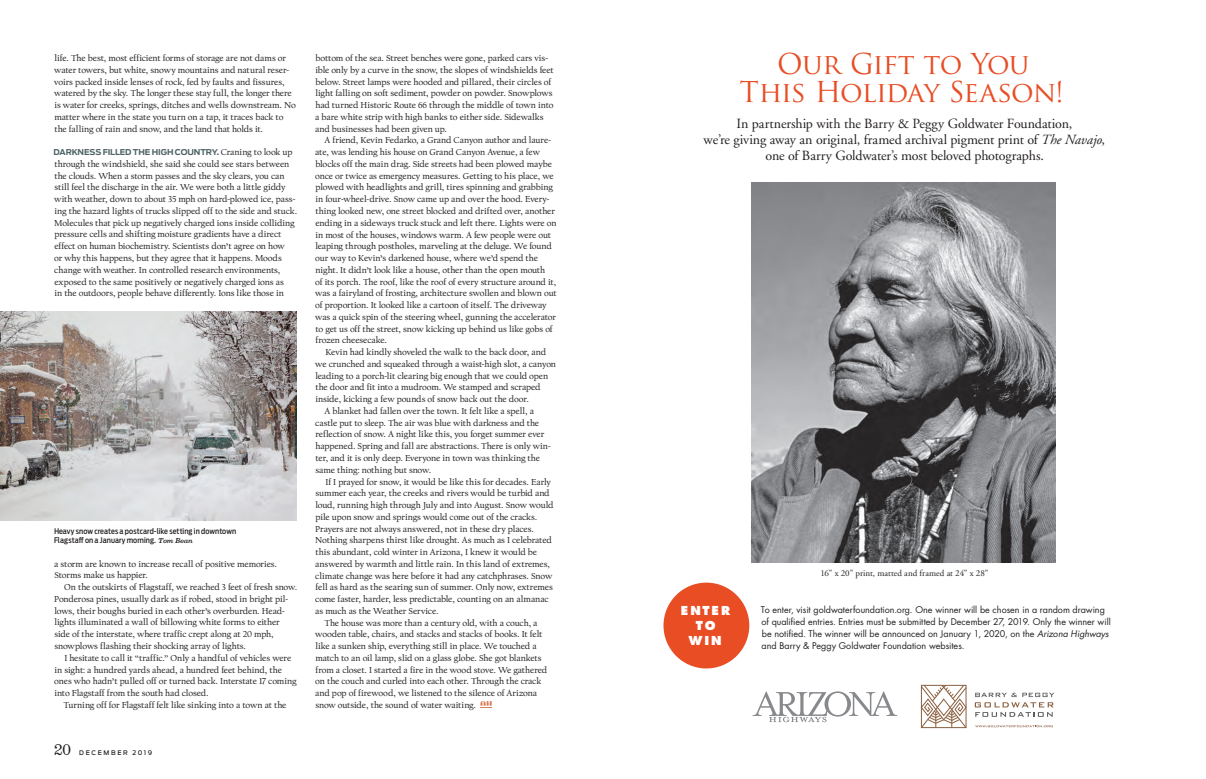
<style>
.page{position:relative;width:1206px;height:779px;background:#fff}
.page>*{position:absolute;margin:0;border:0;box-sizing:border-box;transform-origin:0 0}
.t1{font:28px/28px "Trajan Pro";letter-spacing:-.035em;color:#e84d24;text-align:center}
.t2{font:14px/16px "Adobe Garamond";letter-spacing:-.005em;color:#231f20;text-align:center}
.t3{font:800 12px/15px "Futura";letter-spacing:.155em;color:#fff;text-align:center}
.t4{font:9px/11.8px "Californian FB Text";letter-spacing:-.01em;color:#231f20}
.t5{font:9px/12px "Futura";color:#231f20}
.t6{font:9px "Adobe Garamond";letter-spacing:.005em;color:#231f20}
.t7{font:700 8px "Antenna";letter-spacing:-.015em;color:#4c6265}
.t8{font:500 7.8px/9.7px "Antenna Cond";letter-spacing:.01em;color:#231f20}
.t9{font:500 6.2px "Antenna";letter-spacing:.26em;color:#231f20}
.s1{font-family:"Californian FB Text";font-weight:400;font-size:9px;color:#231f20}
.s2{font-family:"Belizio";font-style:italic;font-size:6.5px}
.s3{font-family:"Belizio";font-weight:400;font-size:14px}
.s4{font-style:italic}
</style>
<div class="page">
<img style="left:0;top:311px;width:297px;height:209px">
<svg style="left:480px;top:701px;width:12px;height:5px"></svg>
<img style="left:752px;top:182px;width:303px;height:380px">
<svg style="left:752px;top:691px;width:145px;height:31px"></svg>
<div style="left:664px;top:582px;width:85px;height:86px;background:#e84d24;border-radius:50%"></div>
<svg style="left:920px;top:684px;width:47px;height:44px"></svg>
<svg style="left:975px;top:692px;width:79px;height:24px"></svg>
<svg style="left:975px;top:725px;width:78px;height:2px"></svg>
<p class="t4" style="left:54px;top:52px;width:243px">life. The best, most efficient forms of storage are not dams or water towers, but white, snowy mountains and natural reser&shy;voirs packed inside lenses of rock, fed by faults and fissures, watered by the sky. The longer these stay full, the longer there is water for creeks, springs, ditches and wells downstream. No matter where in the state you turn on a tap, it traces back to the falling of rain and snow, and the land that holds it.</p>
<p class="t7" style="left:53px;top:147px;width:240px">DARKNESS FILLED THE HIGH COUNTRY. <span class="s1">Craning to look up</span></p>
<p class="t4" style="left:54px;top:158px;width:245px">through the windshield, she said she could see stars between the clouds. When a storm passes and the sky clears, you can still feel the discharge in the air. We were both a little giddy with weather, down to about 35 mph on hard-plowed ice, pass&shy;ing the hazard lights of trucks slipped off to the side and stuck.<br>Molecules that pick up negatively charged ions inside colliding pressure cells and shifting moisture gradients have a direct effect on human biochemistry. Scientists don’t agree on how<br>or why this happens, but they agree that it happens. Moods change with weather. In controlled research environments, exposed to the same positively or negatively charged ions as<br>in the outdoors, people behave differently. Ions like those in</p>
<p class="t8" style="left:54px;top:526px;width:184px">Heavy snow creates a postcard-like setting in downtown<br>Flagstaff on a January morning. <span class="s2">Tom Bean</span></p>
<p class="t4" style="left:54px;top:558px;width:224px">a storm are known to increase recall of positive memories.<br>Storms make us happier.</p>
<p class="t4" style="left:54px;top:581px;width:244px;text-indent:10px">On the outskirts of Flagstaff, we reached 3 feet of fresh snow.<br>Ponderosa pines, usually dark as if robed, stood in bright pil&shy;lows, their boughs buried in each other’s overburden. Head&shy;lights illuminated a wall of billowing white forms to either side of the interstate, where traffic crept along at 20 mph, snowplows flashing their shocking array of lights.</p>
<p class="t4" style="left:54px;top:652px;width:244px;text-indent:10px">I hesitate to call it “traffic.” Only a handful of vehicles were in sight: a hundred yards ahead, a hundred feet behind, the ones who hadn’t pulled off or turned back. Interstate 17 coming into Flagstaff from the south had closed.</p>
<p class="t4" style="left:64px;top:699px;width:224px">Turning off for Flagstaff felt like sinking into a town at the</p>
<p class="t9" style="left:54px;top:748px;width:100px"><span class="s3">20</span> DECEMBER 2019</p>
<p class="t4" style="left:315px;top:52px;width:240px">bottom of the sea. Street benches were gone, parked cars vis&shy;ible only by a curve in the snow, the slopes of windshields feet below. Street lamps were hooded and pillared, their circles of light falling on soft sediment, powder on powder. Snowplows had turned Historic Route 66 through the middle of town into a bare white strip with high banks to either side. Sidewalks and businesses had been given up.</p>
<p class="t4" style="left:315px;top:135px;width:243px;text-indent:9px">A friend, Kevin Fedarko, a Grand Canyon author and laure&shy;ate, was lending his house on Grand Canyon Avenue, a few blocks off the main drag. Side streets had been plowed maybe once or twice as emergency measures. Getting to his place, we plowed with headlights and grill, tires spinning and grabbing in four-wheel-drive. Snow came up and over the hood. Every&shy;thing looked new, one street blocked and drifted over, another ending in a sideways truck stuck and left there. Lights were on in most of the houses, windows warm. A few people were out leaping through postholes, marveling at the deluge. We found our way to Kevin’s darkened house, where we’d spend the night. It didn’t look like a house, other than the open mouth<br>of its porch. The roof, like the roof of every structure around it, was a fairyland of frosting, architecture swollen and blown out of proportion. It looked like a cartoon of itself. The driveway was a quick spin of the steering wheel, gunning the accelerator to get us off the street, snow kicking up behind us like gobs of frozen cheesecake.</p>
<p class="t4" style="left:325px;top:346px;width:222px">Kevin had kindly shoveled the walk to the back door, and</p>
<p class="t4" style="left:315px;top:358px;width:242px">we crunched and squeaked through a waist-high slot, a canyon</p>
<p class="t4" style="left:315px;top:370px;width:234px">leading to a porch-lit clearing big enough that we could open</p>
<p class="t4" style="left:315px;top:381px;width:227px">the door and fit into a mudroom. We stamped and scraped</p>
<p class="t4" style="left:315px;top:393px;width:215px">inside, kicking a few pounds of snow back out the door.</p>
<p class="t4" style="left:325px;top:405px;width:211px">A blanket had fallen over the town. It felt like a spell, a</p>
<p class="t4" style="left:315px;top:417px;width:225px">castle put to sleep. The air was blue with darkness and the</p>
<p class="t4" style="left:315px;top:428px;width:230px">reflection of snow. A night like this, you forget summer ever</p>
<p class="t4" style="left:315px;top:440px;width:237px">happened. Spring and fall are abstractions. There is only win-</p>
<p class="t4" style="left:315px;top:452px;width:226px">ter, and it is only deep. Everyone in town was thinking the</p>
<p class="t4" style="left:315px;top:464px;width:117px">same thing: nothing but snow.</p>
<p class="t4" style="left:325px;top:475px;width:227px">If I prayed for snow, it would be like this for decades. Early</p>
<p class="t4" style="left:315px;top:487px;width:236px">summer each year, the creeks and rivers would be turbid and</p>
<p class="t4" style="left:315px;top:499px;width:240px">loud, running high through July and into August. Snow would</p>
<p class="t4" style="left:316px;top:511px;width:223px">pile upon snow and springs would come out of the cracks.</p>
<p class="t4" style="left:315px;top:522px;width:220px">Prayers are not always answered, not in these dry places.</p>
<p class="t4" style="left:315px;top:534px;width:238px">Nothing sharpens thirst like drought. As much as I celebrated</p>
<p class="t4" style="left:315px;top:546px;width:223px">this abundant, cold winter in Arizona, I knew it would be</p>
<p class="t4" style="left:315px;top:558px;width:236px">answered by warmth and little rain. In this land of extremes,</p>
<p class="t4" style="left:315px;top:569px;width:239px">climate change was here before it had any catchphrases. Snow</p>
<p class="t4" style="left:316px;top:581px;width:239px">fell as hard as the searing sun of summer. Only now, extremes</p>
<p class="t4" style="left:315px;top:593px;width:235px">come faster, harder, less predictable, counting on an almanac</p>
<p class="t4" style="left:315px;top:605px;width:125px">as much as the Weather Service.</p>
<p class="t4" style="left:325px;top:616px;width:214px">The house was more than a century old, with a couch, a</p>
<p class="t4" style="left:315px;top:628px;width:229px">wooden table, chairs, and stacks and stacks of books. It felt</p>
<p class="t4" style="left:315px;top:640px;width:223px">like a sunken ship, everything still in place. We touched a</p>
<p class="t4" style="left:315px;top:652px;width:228px">match to an oil lamp, slid on a glass globe. She got blankets</p>
<p class="t4" style="left:316px;top:664px;width:233px">from a closet. I started a fire in the wood stove. We gathered</p>
<p class="t4" style="left:315px;top:675px;width:227px">on the couch and curled into each other. Through the crack</p>
<p class="t4" style="left:315px;top:687px;width:223px">and pop of firewood, we listened to the silence of Arizona</p>
<p class="t4" style="left:315px;top:699px;width:162px">snow outside, the sound of water waiting.</p>
<h1 class="t1" style="left:740px;top:50px;width:326px">Our Gift to You<br>This Holiday Season!</h1>
<h2 class="t2" style="left:704px;top:115px;width:403px">In partnership with the Barry &amp; Peggy Goldwater Foundation,<br>we’re giving away an original, framed archival pigment print of <span class="s4">The Navajo</span>, one of Barry Goldwater’s most beloved photographs.</h2>
<h3 class="t3" style="left:681px;top:603px;width:51px">ENTER<br>TO<br>WIN</h3>
<p class="t6" style="left:820px;top:568px;width:170px">16" x 20" print, matted and framed at 24" x 28"</p>
<p class="t5" style="left:761px;top:603px;width:351px">To enter, visit goldwaterfoundation.org. One winner will be chosen in a random drawing of qualified entries. Entries must be submitted by December 27, 2019. Only the winner will be notified. The winner will be announced on January 1, 2020, on the <span class="s4">Arizona Highways </span>and Barry &amp; Peggy Goldwater Foundation websites.</p>
</div>
